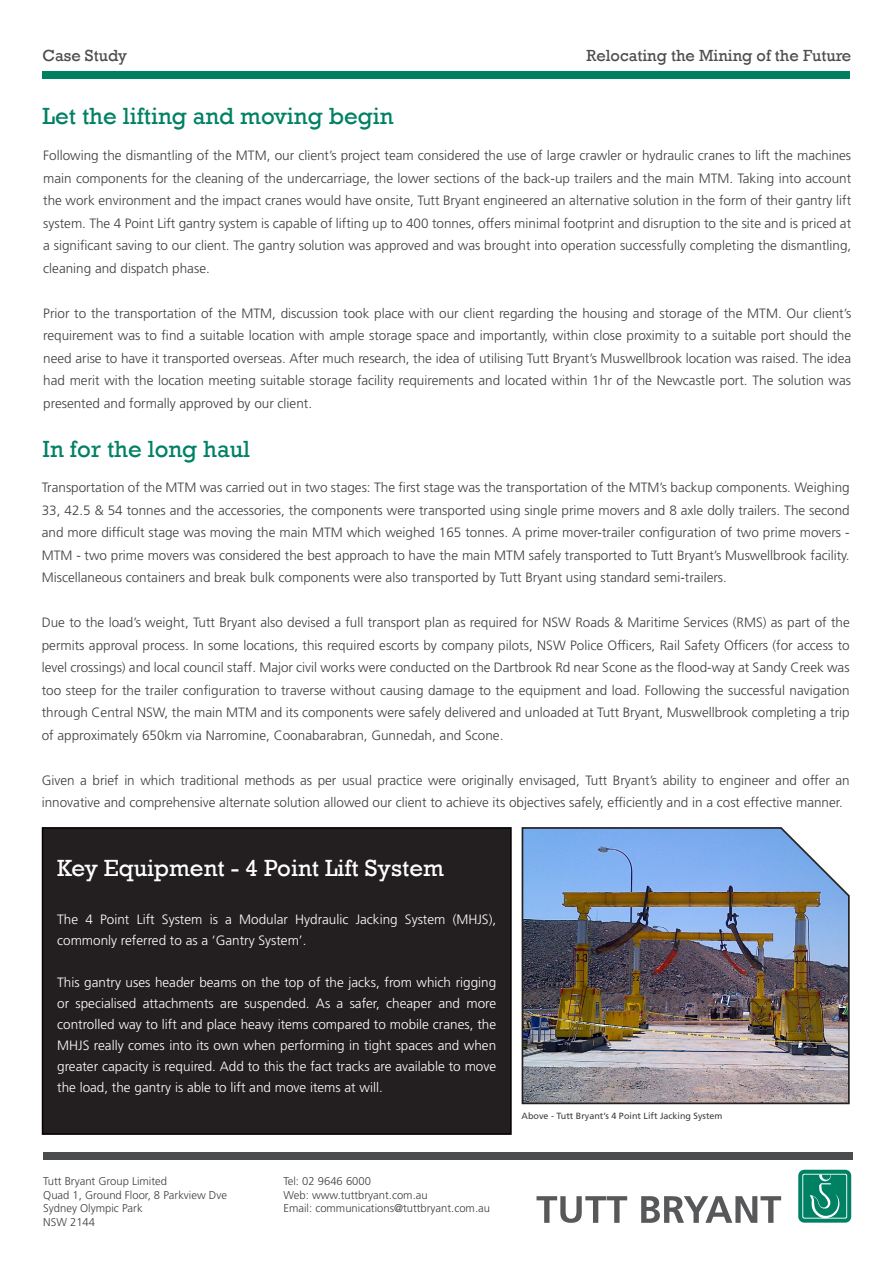
<style>
.page{position:relative;width:893px;height:1263px;background:#fff}
.page>*{position:absolute;margin:0;border:0;box-sizing:border-box;transform-origin:0 0}
.t1{font:24px "Rockwell";color:#008164}
.t2{font:24px "Rockwell";color:#fff}
.t3{font:16.5px "Rockwell";color:#4b4c4d}
.t4{font:300 13.5px/22.5px "Frutiger LT Std";color:#3e3e3f;text-align:justify}
.t5{font:300 13.5px/21px "Frutiger LT Std";color:#fff}
.t6{font:300 11.25px/13.5px "Frutiger LT Std";color:#3e3e3f}
.t7{font:9px "Frutiger LT Std";color:#3e3e3f}
</style>
<div class="page">
<div style="left:42px;top:827px;width:470px;height:308px;background:#231f20;border:2px solid #000"></div>
<div style="left:43px;top:72px;width:807px;height:7px;background:#007f60"></div>
<svg style="left:536px;top:1196px;width:91px;height:27px"></svg>
<svg style="left:641px;top:1196px;width:140px;height:27px"></svg>
<svg style="left:798px;top:1170px;width:53px;height:52px;background:#27947b"></svg>
<img style="left:521px;top:827px;width:329px;height:278px">
<div style="left:43px;top:1152px;width:809px;height:7px;background:#4b4c4d"></div>
<p class="t3" style="left:43px;top:46px;width:86px">Case Study</p>
<p class="t3" style="left:586px;top:46px;width:266px">Relocating the Mining of the Future</p>
<h1 class="t1" style="left:43px;top:102px;width:353px">Let the lifting and moving begin</h1>
<p class="t4" style="left:43px;top:145px;width:809px">Following the dismantling of the MTM, our client’s project team considered the use of large crawler or hydraulic cranes to lift the machines main components for the cleaning of the undercarriage, the lower sections of the back-up trailers and the main MTM. Taking into account the work environment and the impact cranes would have onsite, Tutt Bryant engineered an alternative solution in the form of their gantry lift system. The 4 Point Lift gantry system is capable of lifting up to 400 tonnes, offers minimal footprint and disruption to the site and is priced at a significant saving to our client. The gantry solution was approved and was brought into operation successfully completing the dismantling, cleaning and dispatch phase.</p>
<p class="t4" style="left:43px;top:302px;width:809px">Prior to the transportation of the MTM, discussion took place with our client regarding the housing and storage of the MTM. Our client’s requirement was to find a suitable location with ample storage space and importantly, within close proximity to a suitable port should the need arise to have it transported overseas. After much research, the idea of utilising Tutt Bryant’s Muswellbrook location was raised. The idea had merit with the location meeting suitable storage facility requirements and located within 1hr of the Newcastle port. The solution was presented and formally approved by our client.</p>
<h1 class="t1" style="left:43px;top:435px;width:209px">In for the long haul</h1>
<p class="t4" style="left:42px;top:476px;width:809px">Transportation of the MTM was carried out in two stages: The first stage was the transportation of the MTM’s backup components. Weighing 33, 42.5 &amp; 54 tonnes and the accessories, the components were transported using single prime movers and 8 axle dolly trailers. The second and more difficult stage was moving the main MTM which weighed 165 tonnes. A prime mover-trailer configuration of two prime movers - MTM - two prime movers was considered the best approach to have the main MTM safely transported to Tutt Bryant’s Muswellbrook facility.<br>Miscellaneous containers and break bulk components were also transported by Tutt Bryant using standard semi-trailers.</p>
<p class="t4" style="left:42px;top:611px;width:809px">Due to the load’s weight, Tutt Bryant also devised a full transport plan as required for NSW Roads &amp; Maritime Services (RMS) as part of the permits approval process. In some locations, this required escorts by company pilots, NSW Police Officers, Rail Safety Officers (for access to level crossings) and local council staff. Major civil works were conducted on the Dartbrook Rd near Scone as the flood-way at Sandy Creek was too steep for the trailer configuration to traverse without causing damage to the equipment and load. Following the successful navigation through Central NSW, the main MTM and its components were safely delivered and unloaded at Tutt Bryant, Muswellbrook completing a trip of approximately 650km via Narromine, Coonabarabran, Gunnedah, and Scone.</p>
<p class="t4" style="left:42px;top:769px;width:809px">Given a brief in which traditional methods as per usual practice were originally envisaged, Tutt Bryant’s ability to engineer and offer an innovative and comprehensive alternate solution allowed our client to achieve its objectives safely, efficiently and in a cost effective manner.</p>
<h1 class="t2" style="left:57px;top:854px;width:388px">Key Equipment - 4 Point Lift System</h1>
<p class="t5" style="left:57px;top:909px;width:440px">The 4 Point Lift System is a Modular Hydraulic Jacking System (MHJS), commonly referred to as a ‘Gantry System’.</p>
<p class="t5" style="left:57px;top:972px;width:441px;text-align:justify">This gantry uses header beams on the top of the jacks, from which rigging or specialised attachments are suspended. As a safer, cheaper and more controlled way to lift and place heavy items compared to mobile cranes, the MHJS really comes into its own when performing in tight spaces and when greater capacity is required. Add to this the fact tracks are available to move the load, the gantry is able to lift and move items at will.</p>
<p class="t6" style="left:43px;top:1175px;width:185px">Tutt Bryant Group Limited<br>Quad 1, Ground Floor, 8 Parkview Dve<br>Sydney Olympic Park<br>NSW 2144</p>
<p class="t6" style="left:283px;top:1175px;width:208px">Tel: 02 9646 6000<br>Web: www.tuttbryant.com.au<br>Email: communications@tuttbryant.com.au</p>
<p class="t7" style="left:522px;top:1111px;width:202px">Above - Tutt Bryant’s 4 Point Lift Jacking System</p>
</div>
